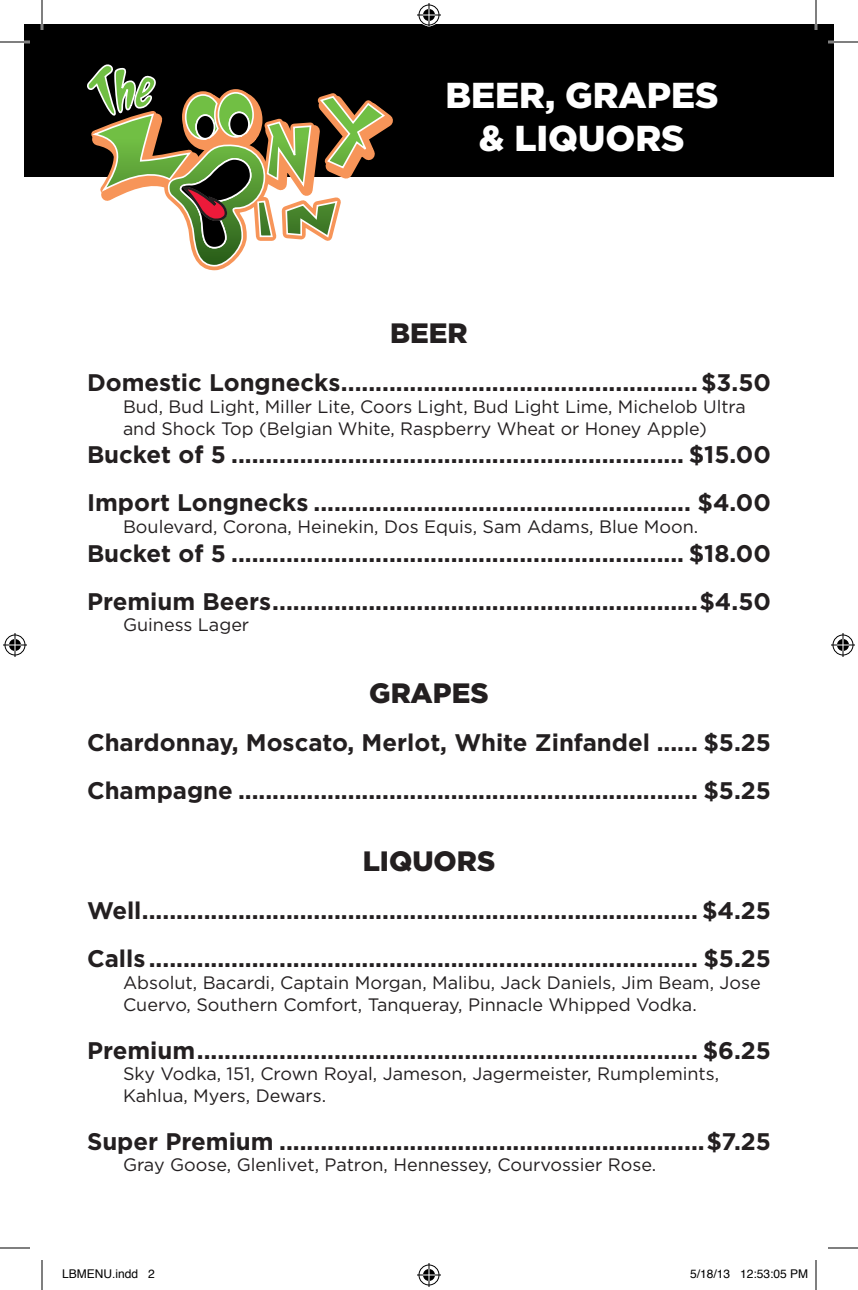
<style>
.page{position:relative;width:858px;height:1290px;background:#fff}
.page>*{position:absolute;margin:0;border:0;box-sizing:border-box;transform-origin:0 0}
.t1{font:900 36px/43.2px "Gotham";color:#fff;text-align:center}
.t2{font:900 28px "Gotham";color:#231f20}
.t3{font:700 24px/48px "Gotham";color:#231f20}
.t4{font:18px/21.6px "Gotham";color:#231f20}
.t5{font:12px "Helvetica";color:#000}
</style>
<div class="page">
<div style="left:24px;top:24px;width:810px;height:153px;background:#000"></div>
<svg style="left:87px;top:64px;width:306px;height:206px"></svg>
<hr style="left:0;top:41px;width:30px;height:2px;background:#fff">
<hr style="left:828px;top:41px;width:30px;height:2px;background:#fff">
<hr style="left:41px;top:0;width:2px;height:30px;background:#fff">
<hr style="left:815px;top:0;width:2px;height:30px;background:#fff">
<hr style="left:0;top:42px;width:30px;height:1px;background:#000">
<hr style="left:828px;top:42px;width:30px;height:1px;background:#000">
<hr style="left:0;top:1248px;width:30px;height:1px;background:#000">
<hr style="left:828px;top:1248px;width:30px;height:1px;background:#000">
<hr style="left:42px;top:0;width:1px;height:30px;background:#000">
<hr style="left:42px;top:1260px;width:1px;height:30px;background:#000">
<hr style="left:816px;top:0;width:1px;height:30px;background:#000">
<hr style="left:816px;top:1260px;width:1px;height:30px;background:#000">
<svg style="left:417px;top:3px;width:24px;height:24px"></svg>
<svg style="left:417px;top:1263px;width:24px;height:24px"></svg>
<svg style="left:3px;top:633px;width:24px;height:24px"></svg>
<svg style="left:831px;top:633px;width:24px;height:24px"></svg>
<h1 class="t1" style="left:445px;top:73px;width:275px">BEER, GRAPES &amp; LIQUORS</h1>
<p class="t2" style="left:390px;top:314px;width:79px">BEER</p>
<p class="t3" style="left:87px;top:359px;width:686px">Domestic Longnecks....................................................$3.50</p>
<p class="t4" style="left:123px;top:395px;width:624px">Bud, Bud Light, Miller Lite, Coors Light, Bud Light Lime, Michelob Ultra and Shock Top (Belgian White, Raspberry Wheat or Honey Apple)</p>
<p class="t3" style="left:87px;top:431px;width:686px">Bucket of 5 .................................................................. $15.00<br>Import Longnecks ....................................................... $4.00</p>
<p class="t4" style="left:123px;top:515px;width:577px">Boulevard, Corona, Heinekin, Dos Equis, Sam Adams, Blue Moon.</p>
<p class="t3" style="left:87px;top:529px;width:686px">Bucket of 5 .................................................................. $18.00<br>Premium Beers..............................................................$4.50</p>
<p class="t4" style="left:123px;top:614px;width:128px">Guiness Lager</p>
<p class="t2" style="left:369px;top:674px;width:121px">GRAPES</p>
<p class="t3" style="left:87px;top:719px;width:686px">Chardonnay, Moscato, Merlot, White Zinfandel ...... $5.25<br>Champagne ................................................................... $5.25</p>
<p class="t2" style="left:363px;top:842px;width:134px">LIQUORS</p>
<p class="t3" style="left:87px;top:887px;width:686px">Well................................................................................. $4.25<br>Calls ................................................................................ $5.25</p>
<p class="t4" style="left:123px;top:971px;width:639px">Absolut, Bacardi, Captain Morgan, Malibu, Jack Daniels, Jim Beam, Jose<br>Cuervo, Southern Comfort, Tanqueray, Pinnacle Whipped Vodka.</p>
<p class="t3" style="left:87px;top:1026px;width:686px">Premium......................................................................... $6.25</p>
<p class="t4" style="left:123px;top:1063px;width:598px">Sky Vodka, 151, Crown Royal, Jameson, Jagermeister, Rumplemints,<br>Kahlua, Myers, Dewars.</p>
<p class="t3" style="left:87px;top:1117px;width:686px">Super Premium ..............................................................$7.25</p>
<p class="t4" style="left:123px;top:1154px;width:535px">Gray Goose, Glenlivet, Patron, Hennessey, Courvossier Rose.</p>
<p class="t5" style="left:62px;top:1266px;width:94px">LBMENU.indd 2</p>
<p class="t5" style="left:690px;top:1266px;width:120px">5/18/13 12:53:05 PM</p>
</div>
